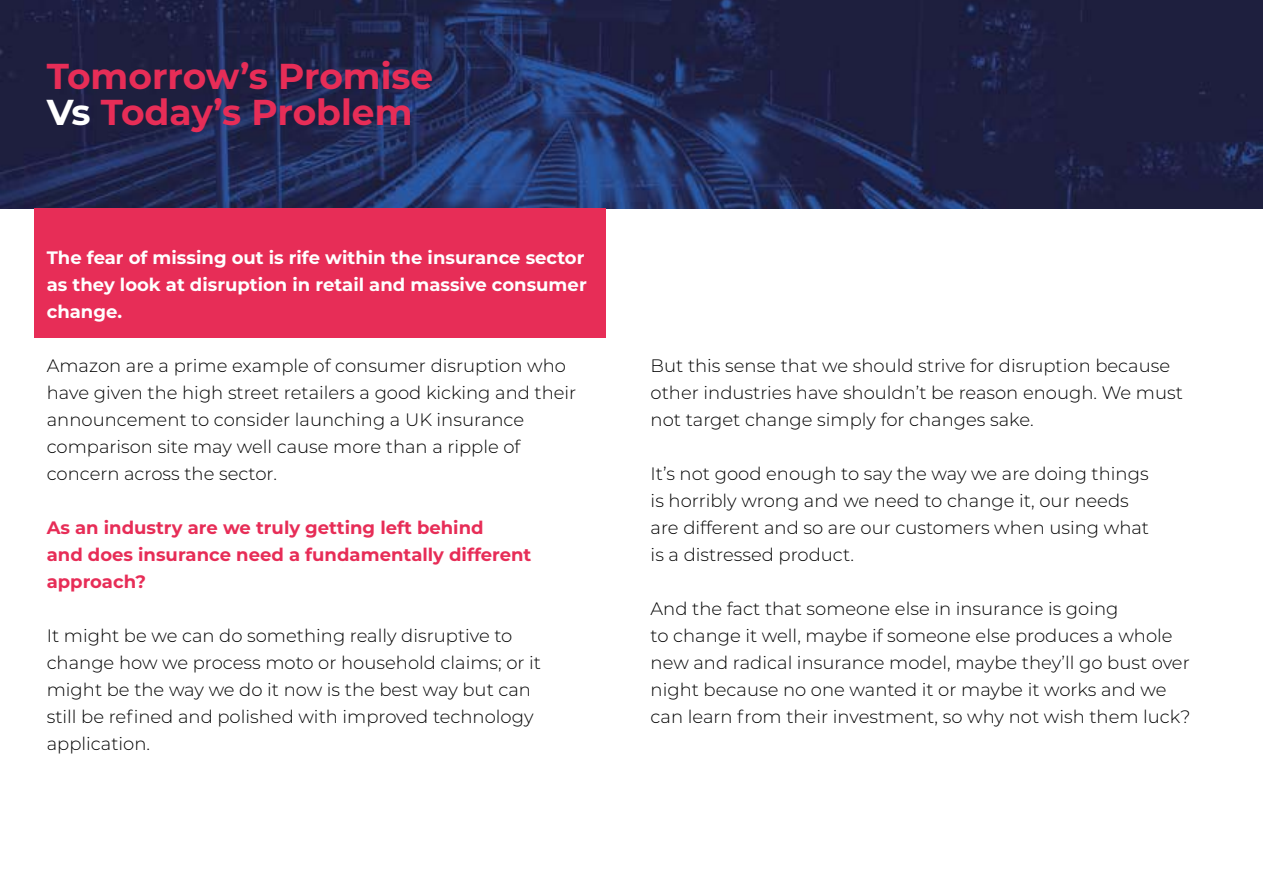
<style>
.page{position:relative;width:1263px;height:893px;background:#fff}
.page>*{position:absolute;margin:0;border:0;box-sizing:border-box;transform-origin:0 0}
.t1{font:700 36px/36px "Montserrat";color:#e72d57}
.t2{font:300 18px/27px "Montserrat";color:#000}
.t3{font:700 18px/27px "Montserrat";color:#fff}
.t4{font:700 18px/27px "Montserrat";color:#e72d57}
.s1{color:#fff}
</style>
<div class="page">
<img style="left:0;top:0;width:1263px;height:208px">
<div style="left:34px;top:208px;width:572px;height:130px;background:#e72d57"></div>
<h1 class="t1" style="left:47px;top:56px;width:388px">Tomorrow’s Promise<br><span class="s1">Vs</span> Today’s Problem</h1>
<p class="t3" style="left:47px;top:243px;width:541px">The fear of missing out is rife within the insurance sector as they look at disruption in retail and massive consumer change.</p>
<p class="t2" style="left:47px;top:351px;width:531px">Amazon are a prime example of consumer disruption who have given the high street retailers a good kicking and their announcement to consider launching a UK insurance comparison site may well cause more than a ripple of concern across the sector.</p>
<p class="t4" style="left:47px;top:513px;width:486px">As an industry are we truly getting left behind<br>and does insurance need a fundamentally different approach?</p>
<p class="t2" style="left:47px;top:621px;width:496px">It might be we can do something really disruptive to change how we process moto or household claims; or it might be the way we do it now is the best way but can still be refined and polished with improved technology application.</p>
<p class="t2" style="left:651px;top:351px;width:534px">But this sense that we should strive for disruption because other industries have shouldn’t be reason enough. We must not target change simply for changes sake.</p>
<p class="t2" style="left:651px;top:459px;width:500px">It’s not good enough to say the way we are doing things is horribly wrong and we need to change it, our needs are different and so are our customers when using what is a distressed product.</p>
<p class="t2" style="left:651px;top:594px;width:541px">And the fact that someone else in insurance is going<br>to change it well, maybe if someone else produces a whole new and radical insurance model, maybe they’ll go bust over night because no one wanted it or maybe it works and we can learn from their investment, so why not wish them luck?</p>
</div>
